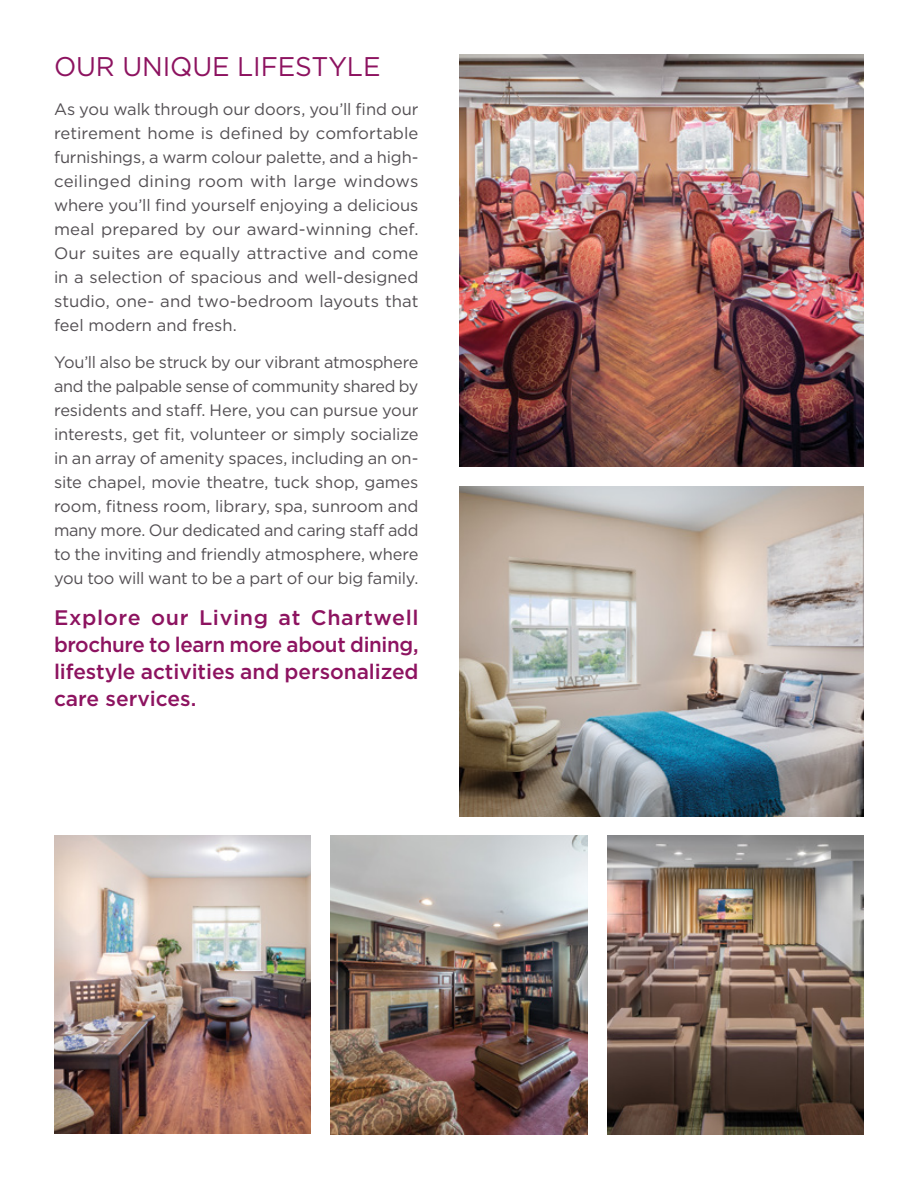
<style>
.page{position:relative;width:918px;height:1188px;background:#fff}
.page>*{position:absolute;margin:0;border:0;box-sizing:border-box;transform-origin:0 0}
.t1{font:27px "Gotham HTF";letter-spacing:-.005em;color:#8d1360}
.t2{font:500 21px/27px "Gotham HTF";letter-spacing:-.005em;color:#8d1360;text-align:justify}
.t3{font:16.5px/24px "Gotham HTF";letter-spacing:-.005em;color:#534f53;text-align:justify}
</style>
<div class="page">
<img style="left:459px;top:54px;width:405px;height:413px">
<img style="left:459px;top:486px;width:405px;height:330px">
<img style="left:608px;top:836px;width:256px;height:298px">
<img style="left:331px;top:836px;width:256px;height:298px">
<img style="left:54px;top:836px;width:256px;height:298px">
<h1 class="t1" style="left:54px;top:51px;width:328px">OUR UNIQUE LIFESTYLE</h1>
<p class="t3" style="left:54px;top:97px;width:366px">As you walk through our doors, you’ll fnd our retirement home is defned by comfortable furnishings, a warm colour palette, and a high&shy;ceilinged dining room with large windows where you’ll fnd yourself enjoying a delicious meal prepared by our award-winning chef.<br>Our suites are equally attractive and come in a selection of spacious and well-designed studio, one- and two-bedroom layouts that feel modern and fresh.</p>
<p class="t3" style="left:54px;top:350px;width:366px">You’ll also be struck by our vibrant atmosphere and the palpable sense of community shared by residents and staff. Here, you can pursue your interests, get ft, volunteer or simply socialize in an array of amenity spaces, including an on&shy;site chapel, movie theatre, tuck shop, games room, ftness room, library, spa, sunroom and many more. Our dedicated and caring staff add to the inviting and friendly atmosphere, where you too will want to be a part of our big family.</p>
<p class="t2" style="left:54px;top:603px;width:366px">Explore our Living at Chartwell brochure to learn more about dining, lifestyle activities and personalized care services.</p>
</div>
